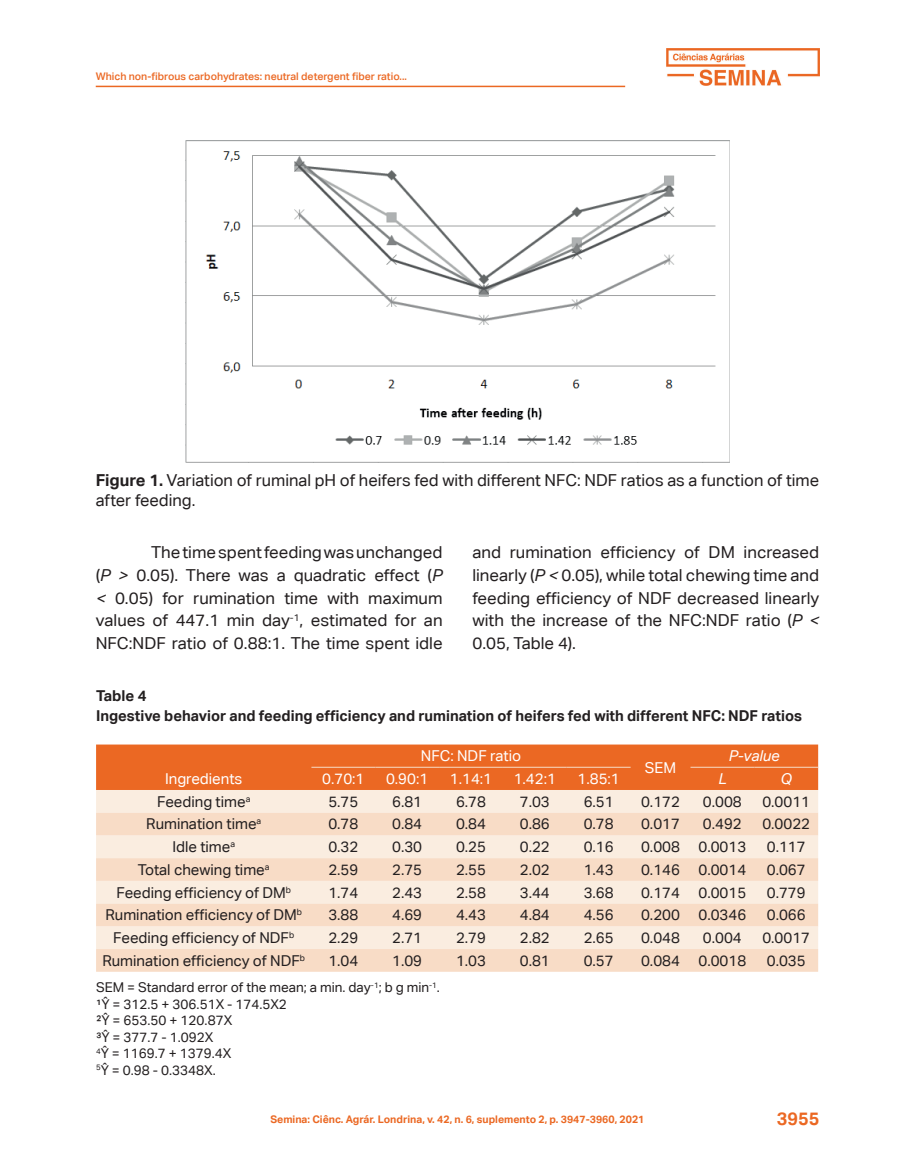
<style>
.page{position:relative;width:915px;height:1170px;background:#fff}
.page>*{position:absolute;margin:0;border:0;box-sizing:border-box;transform-origin:0 0}
.t1{font:700 18px "Aktiv Grotesk Corp";color:#eb6823}
.corpo_do_texto{font:16.5px/22.5px "Aktiv Grotesk Corp";color:#231f20;text-align:justify}
.Legenda_de_Figura{font:16.5px/19.5px "Aktiv Grotesk Corp";color:#231f20}
.texto_tabela{font:15px "Aktiv Grotesk Corp";color:#231f20}
.título_Tabela{font:700 15px "Aktiv Grotesk Corp";color:#231f20}
.texto_tabela-2{font:15px "Aktiv Grotesk Corp";color:#fff}
.texto_tabela-3{font:italic 15px "Aktiv Grotesk Corp";color:#fff}
.legenda_de_tabela{font:13.5px "Aktiv Grotesk Corp";color:#231f20}
.t2{font:700 10.5px "Aktiv Grotesk Corp";color:#eb6823}
.t3{font:500 10.5px "Aktiv Grotesk Corp";color:#eb6823}
.s1{font-weight:700}
.s2{font-style:italic}
</style>
<div class="page">
<hr style="left:96px;top:86px;width:529px;height:1px;background:#eb6823">
<img style="left:666px;top:48px;width:152px;height:37px">
<img style="left:186px;top:141px;width:543px;height:321px">
<div style="left:96px;top:744px;width:721px;height:46px;background:#eb6823"></div>
<div style="left:96px;top:790px;width:721px;height:22px;background:#faede0"></div>
<svg style="left:96px;top:812px;width:721px;height:159px;background:#f8e3d1"></svg>
<hr style="left:311px;top:766px;width:64px;height:1px;background:#f8dcc6">
<hr style="left:375px;top:766px;width:64px;height:1px;background:#f8dcc6">
<hr style="left:439px;top:766px;width:63px;height:1px;background:#f8dcc6">
<hr style="left:502px;top:766px;width:64px;height:1px;background:#f8dcc6">
<hr style="left:566px;top:766px;width:64px;height:1px;background:#f8dcc6">
<hr style="left:690px;top:766px;width:64px;height:1px;background:#f8dcc6">
<hr style="left:754px;top:766px;width:63px;height:1px;background:#f8dcc6">
<p class="t3" style="left:96px;top:69px;width:312px">Which non-fibrous carbohydrates: neutral detergent fiber ratio...</p>
<p class="Legenda_de_Figura" style="left:96px;top:470px;width:724px"><span class="s1">Figure 1.</span> Variation of ruminal pH of heifers fed with different NFC: NDF ratios as a function of time after feeding.</p>
<p class="corpo_do_texto" style="left:472px;top:541px;width:348px">and rumination efficiency of DM increased linearly (<span class="s2">P &lt;</span> 0.05), while total chewing time and feeding efficiency of NDF decreased linearly with the increase of the NFC:NDF ratio (<span class="s2">P &lt; </span>0.05, Table 4).</p>
<p class="título_Tabela" style="left:96px;top:686px;width:52px">Table 4</p>
<p class="título_Tabela" style="left:96px;top:705px;width:707px">Ingestive behavior and feeding efficiency and rumination of heifers fed with different NFC: NDF ratios</p>
<p class="texto_tabela-2" style="left:420px;top:747px;width:102px">NFC: NDF ratio</p>
<p class="texto_tabela-2" style="left:644px;top:758px;width:33px">SEM</p>
<p class="corpo_do_texto" style="left:96px;top:541px;width:348px;text-indent:55px">The time spent feeding was unchanged (<span class="s2">P &gt;</span> 0.05). There was a quadratic effect (<span class="s2">P &lt;</span> 0.05) for rumination time with maximum values of 447.1 min day<sup>-1</sup>, estimated for an NFC:NDF ratio of 0.88:1. The time spent idle</p>
<p class="texto_tabela-3" style="left:728px;top:747px;width:52px">P-value</p>
<p class="texto_tabela-2" style="left:165px;top:769px;width:79px">Ingredients</p>
<p class="texto_tabela-2" style="left:322px;top:769px;width:44px">0.70:1</p>
<p class="texto_tabela-2" style="left:386px;top:769px;width:44px">0.90:1</p>
<p class="texto_tabela-2" style="left:449px;top:769px;width:44px">1.14:1</p>
<p class="texto_tabela-2" style="left:513px;top:769px;width:44px">1.42:1</p>
<p class="texto_tabela-2" style="left:577px;top:769px;width:44px">1.85:1</p>
<p class="texto_tabela-3" style="left:718px;top:769px;width:10px">L</p>
<p class="texto_tabela-3" style="left:780px;top:769px;width:13px">Q</p>
<p class="texto_tabela" style="left:157px;top:792px;width:95px">Feeding time<sup>a</sup></p>
<p class="texto_tabela" style="left:328px;top:792px;width:31px">5.75</p>
<p class="texto_tabela" style="left:392px;top:792px;width:31px">6.81</p>
<p class="texto_tabela" style="left:456px;top:792px;width:31px">6.78</p>
<p class="texto_tabela" style="left:519px;top:792px;width:31px">7.03</p>
<p class="texto_tabela" style="left:583px;top:792px;width:31px">6.51</p>
<p class="texto_tabela" style="left:641px;top:792px;width:40px">0.172</p>
<p class="texto_tabela" style="left:702px;top:792px;width:40px">0.008</p>
<p class="texto_tabela" style="left:762px;top:792px;width:49px">0.0011</p>
<p class="texto_tabela" style="left:146px;top:815px;width:117px">Rumination time<sup>a</sup></p>
<p class="texto_tabela" style="left:328px;top:815px;width:32px">0.78</p>
<p class="texto_tabela" style="left:392px;top:815px;width:31px">0.84</p>
<p class="texto_tabela" style="left:456px;top:815px;width:31px">0.84</p>
<p class="texto_tabela" style="left:519px;top:815px;width:31px">0.86</p>
<p class="texto_tabela" style="left:583px;top:815px;width:31px">0.78</p>
<p class="texto_tabela" style="left:641px;top:815px;width:40px">0.017</p>
<p class="texto_tabela" style="left:702px;top:815px;width:40px">0.492</p>
<p class="texto_tabela" style="left:762px;top:815px;width:49px">0.0022</p>
<p class="texto_tabela" style="left:172px;top:837px;width:64px">Idle time<sup>a</sup></p>
<p class="texto_tabela" style="left:328px;top:837px;width:31px">0.32</p>
<p class="texto_tabela" style="left:392px;top:837px;width:31px">0.30</p>
<p class="texto_tabela" style="left:456px;top:837px;width:31px">0.25</p>
<p class="texto_tabela" style="left:519px;top:837px;width:31px">0.22</p>
<p class="texto_tabela" style="left:583px;top:837px;width:31px">0.16</p>
<p class="texto_tabela" style="left:641px;top:837px;width:40px">0.008</p>
<p class="texto_tabela" style="left:698px;top:837px;width:49px">0.0013</p>
<p class="texto_tabela" style="left:766px;top:837px;width:40px">0.117</p>
<p class="texto_tabela" style="left:138px;top:860px;width:133px">Total chewing time<sup>a</sup></p>
<p class="texto_tabela" style="left:328px;top:860px;width:31px">2.59</p>
<p class="texto_tabela" style="left:392px;top:860px;width:31px">2.75</p>
<p class="texto_tabela" style="left:456px;top:860px;width:31px">2.55</p>
<p class="texto_tabela" style="left:519px;top:860px;width:31px">2.02</p>
<p class="texto_tabela" style="left:583px;top:860px;width:31px">1.43</p>
<p class="texto_tabela" style="left:641px;top:860px;width:40px">0.146</p>
<p class="texto_tabela" style="left:698px;top:860px;width:49px">0.0014</p>
<p class="texto_tabela" style="left:766px;top:860px;width:40px">0.067</p>
<p class="texto_tabela" style="left:116px;top:883px;width:176px">Feeding efficiency of DM<sup>b</sup></p>
<p class="texto_tabela" style="left:328px;top:883px;width:32px">1.74</p>
<p class="texto_tabela" style="left:392px;top:883px;width:31px">2.43</p>
<p class="texto_tabela" style="left:456px;top:883px;width:31px">2.58</p>
<p class="texto_tabela" style="left:519px;top:883px;width:31px">3.44</p>
<p class="texto_tabela" style="left:583px;top:883px;width:31px">3.68</p>
<p class="texto_tabela" style="left:641px;top:883px;width:40px">0.174</p>
<p class="texto_tabela" style="left:698px;top:883px;width:49px">0.0015</p>
<p class="texto_tabela" style="left:766px;top:883px;width:40px">0.779</p>
<p class="texto_tabela" style="left:105px;top:906px;width:198px">Rumination efficiency of DM<sup>b</sup></p>
<p class="texto_tabela" style="left:328px;top:906px;width:31px">3.88</p>
<p class="texto_tabela" style="left:392px;top:906px;width:31px">4.69</p>
<p class="texto_tabela" style="left:456px;top:906px;width:31px">4.43</p>
<p class="texto_tabela" style="left:519px;top:906px;width:31px">4.84</p>
<p class="texto_tabela" style="left:583px;top:906px;width:31px">4.56</p>
<p class="texto_tabela" style="left:641px;top:906px;width:40px">0.200</p>
<p class="texto_tabela" style="left:698px;top:906px;width:49px">0.0346</p>
<p class="texto_tabela" style="left:766px;top:906px;width:40px">0.066</p>
<p class="texto_tabela" style="left:113px;top:928px;width:182px">Feeding efficiency of NDF<sup>b</sup></p>
<p class="texto_tabela" style="left:328px;top:928px;width:31px">2.29</p>
<p class="texto_tabela" style="left:392px;top:928px;width:31px">2.71</p>
<p class="texto_tabela" style="left:456px;top:928px;width:31px">2.79</p>
<p class="texto_tabela" style="left:519px;top:928px;width:31px">2.82</p>
<p class="texto_tabela" style="left:583px;top:928px;width:31px">2.65</p>
<p class="texto_tabela" style="left:641px;top:928px;width:40px">0.048</p>
<p class="texto_tabela" style="left:702px;top:928px;width:40px">0.004</p>
<p class="texto_tabela" style="left:762px;top:928px;width:49px">0.0017</p>
<p class="texto_tabela" style="left:102px;top:951px;width:204px">Rumination efficiency of NDF<sup>b</sup></p>
<p class="texto_tabela" style="left:328px;top:951px;width:31px">1.04</p>
<p class="texto_tabela" style="left:392px;top:951px;width:31px">1.09</p>
<p class="texto_tabela" style="left:456px;top:951px;width:31px">1.03</p>
<p class="texto_tabela" style="left:519px;top:951px;width:31px">0.81</p>
<p class="texto_tabela" style="left:583px;top:951px;width:31px">0.57</p>
<p class="texto_tabela" style="left:641px;top:951px;width:40px">0.084</p>
<p class="texto_tabela" style="left:698px;top:951px;width:49px">0.0018</p>
<p class="texto_tabela" style="left:766px;top:951px;width:40px">0.035</p>
<p class="legenda_de_tabela" style="left:96px;top:979px;width:345px">SEM = Standard error of the mean; a min. day<sup>-1</sup>; b g min<sup>-1</sup>.</p>
<p class="legenda_de_tabela" style="left:96px;top:996px;width:192px">¹Ŷ = 312.5 + 306.51X - 174.5X2</p>
<p class="legenda_de_tabela" style="left:96px;top:1012px;width:138px">²Ŷ = 653.50 + 120.87X</p>
<p class="legenda_de_tabela" style="left:96px;top:1029px;width:119px">³Ŷ = 377.7 - 1.092X</p>
<p class="legenda_de_tabela" style="left:96px;top:1045px;width:137px"><sup>4</sup>Ŷ = 1169.7 + 1379.4X</p>
<p class="legenda_de_tabela" style="left:96px;top:1062px;width:121px"><sup>5</sup>Ŷ = 0.98 - 0.3348X.</p>
<p class="t2" style="left:270px;top:1112px;width:375px">Semina: Ciênc. Agrár. Londrina, v. 42, n. 6, suplemento 2, p. 3947-3960, 2021</p>
<p class="t1" style="left:776px;top:1107px;width:44px">3955</p>
</div>
